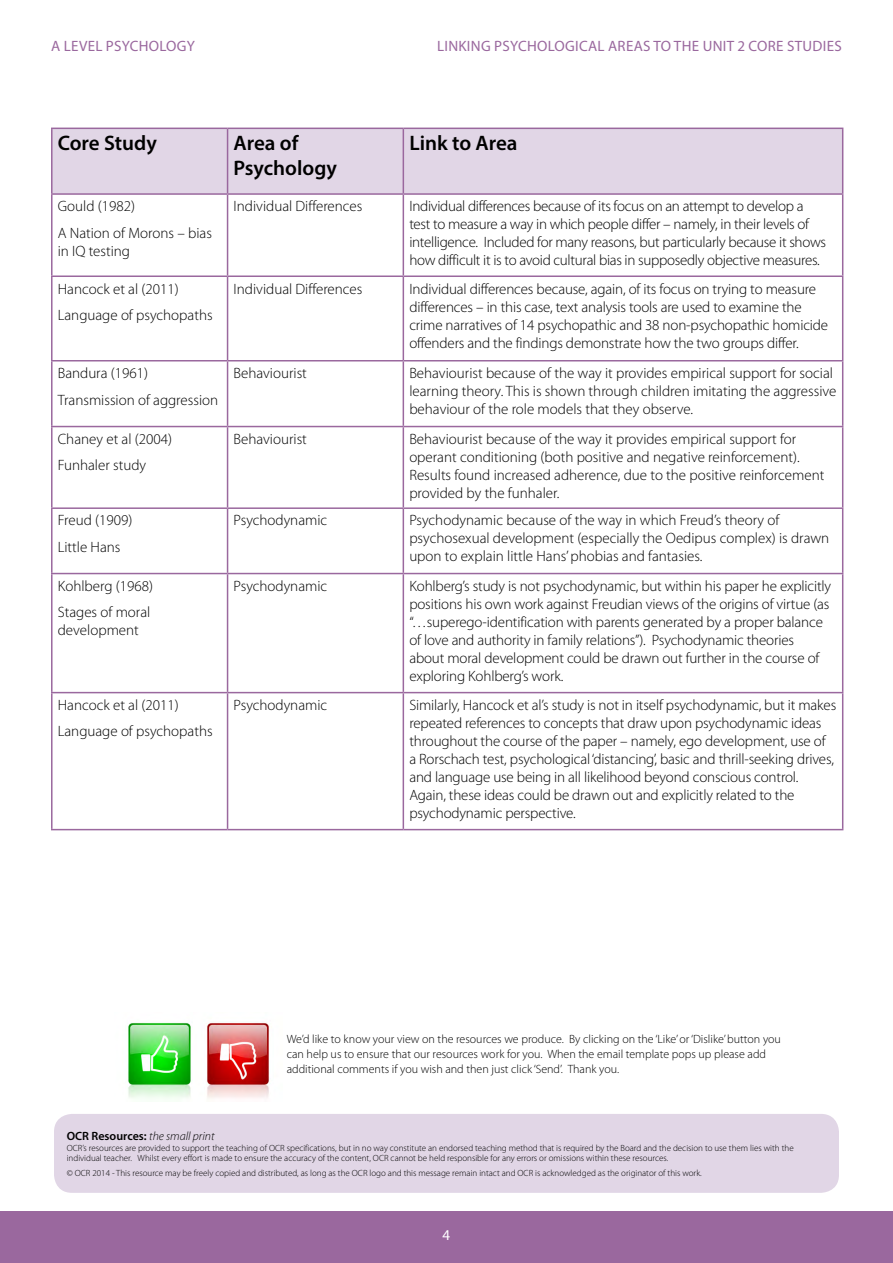
<style>
.page{position:relative;width:893px;height:1263px;background:#fff}
.page>*{position:absolute;margin:0;border:0;box-sizing:border-box;transform-origin:0 0}
.t1{font:600 21px/25.2px "Myriad Pro";color:#000}
.t2{font:300 15px/18px "Myriad Pro";letter-spacing:-.01em;color:#000}
.t3{font:15px "Myriad Pro";letter-spacing:.02em;color:#9a689e}
.t4{font:15px "Myriad Pro";color:#fff}
.t5{font:300 12px/15px "Myriad Pro";color:#000}
.Small_print_heading{font:600 12px "Myriad Pro";color:#000}
.Small_print{font:300 9px/10.8px "Myriad Pro";color:#000}
.s1{font-weight:300;font-style:italic}
</style>
<div class="page">
<div style="left:0;top:1211px;width:893px;height:52px;background:#9a689e"></div>
<div style="left:53px;top:129px;width:789px;height:64px;background:#e1d6e6"></div>
<hr style="left:51px;top:128px;width:177px;height:1px;background:#9a689e">
<hr style="left:51px;top:129px;width:2px;height:64px;background:#9a689e">
<hr style="left:228px;top:128px;width:175px;height:1px;background:#9a689e">
<hr style="left:227px;top:129px;width:1px;height:64px;background:#9a689e">
<hr style="left:403px;top:128px;width:440px;height:1px;background:#9a689e">
<hr style="left:403px;top:129px;width:1px;height:64px;background:#9a689e">
<hr style="left:842px;top:129px;width:1px;height:64px;background:#9a689e">
<hr style="left:51px;top:193px;width:177px;height:2px;background:#9a689e">
<hr style="left:228px;top:193px;width:175px;height:2px;background:#9a689e">
<hr style="left:403px;top:193px;width:440px;height:2px;background:#9a689e">
<hr style="left:51px;top:195px;width:2px;height:80px;background:#9a689e">
<hr style="left:227px;top:195px;width:1px;height:80px;background:#9a689e">
<hr style="left:403px;top:195px;width:1px;height:80px;background:#9a689e">
<hr style="left:842px;top:195px;width:1px;height:80px;background:#9a689e">
<hr style="left:51px;top:275px;width:177px;height:2px;background:#9a689e">
<hr style="left:51px;top:277px;width:2px;height:83px;background:#9a689e">
<hr style="left:228px;top:275px;width:175px;height:2px;background:#9a689e">
<hr style="left:227px;top:277px;width:1px;height:83px;background:#9a689e">
<hr style="left:403px;top:275px;width:440px;height:2px;background:#9a689e">
<hr style="left:403px;top:277px;width:1px;height:83px;background:#9a689e">
<hr style="left:842px;top:277px;width:1px;height:83px;background:#9a689e">
<hr style="left:51px;top:360px;width:177px;height:1px;background:#9a689e">
<hr style="left:51px;top:361px;width:2px;height:65px;background:#9a689e">
<hr style="left:228px;top:360px;width:175px;height:1px;background:#9a689e">
<hr style="left:227px;top:361px;width:1px;height:65px;background:#9a689e">
<hr style="left:403px;top:360px;width:440px;height:1px;background:#9a689e">
<hr style="left:403px;top:361px;width:1px;height:65px;background:#9a689e">
<hr style="left:842px;top:361px;width:1px;height:65px;background:#9a689e">
<hr style="left:51px;top:426px;width:177px;height:1px;background:#9a689e">
<hr style="left:51px;top:427px;width:2px;height:80px;background:#9a689e">
<hr style="left:228px;top:426px;width:175px;height:1px;background:#9a689e">
<hr style="left:227px;top:427px;width:1px;height:80px;background:#9a689e">
<hr style="left:403px;top:426px;width:440px;height:1px;background:#9a689e">
<hr style="left:403px;top:427px;width:1px;height:80px;background:#9a689e">
<hr style="left:842px;top:427px;width:1px;height:80px;background:#9a689e">
<hr style="left:51px;top:507px;width:177px;height:2px;background:#9a689e">
<hr style="left:51px;top:509px;width:2px;height:64px;background:#9a689e">
<hr style="left:228px;top:507px;width:175px;height:2px;background:#9a689e">
<hr style="left:227px;top:509px;width:1px;height:64px;background:#9a689e">
<hr style="left:403px;top:507px;width:440px;height:2px;background:#9a689e">
<hr style="left:403px;top:509px;width:1px;height:64px;background:#9a689e">
<hr style="left:842px;top:509px;width:1px;height:64px;background:#9a689e">
<hr style="left:51px;top:573px;width:177px;height:1px;background:#9a689e">
<hr style="left:51px;top:574px;width:2px;height:118px;background:#9a689e">
<hr style="left:228px;top:573px;width:175px;height:1px;background:#9a689e">
<hr style="left:227px;top:574px;width:1px;height:118px;background:#9a689e">
<hr style="left:403px;top:573px;width:440px;height:1px;background:#9a689e">
<hr style="left:403px;top:574px;width:1px;height:118px;background:#9a689e">
<hr style="left:842px;top:574px;width:1px;height:118px;background:#9a689e">
<hr style="left:51px;top:692px;width:177px;height:1px;background:#9a689e">
<hr style="left:51px;top:693px;width:2px;height:136px;background:#9a689e">
<hr style="left:228px;top:692px;width:175px;height:1px;background:#9a689e">
<hr style="left:227px;top:693px;width:1px;height:136px;background:#9a689e">
<hr style="left:403px;top:692px;width:440px;height:1px;background:#9a689e">
<hr style="left:403px;top:693px;width:1px;height:136px;background:#9a689e">
<hr style="left:842px;top:693px;width:1px;height:136px;background:#9a689e">
<hr style="left:51px;top:829px;width:177px;height:1px;background:#9a689e">
<hr style="left:228px;top:829px;width:175px;height:1px;background:#9a689e">
<hr style="left:403px;top:829px;width:440px;height:1px;background:#9a689e">
<div style="left:54px;top:1114px;width:785px;height:79px;background:#e1d6e6;border-radius:18px"></div>
<img style="left:128px;top:1022px;width:63px;height:77px">
<img style="left:207px;top:1023px;width:63px;height:76px">
<p class="t3" style="left:51px;top:37px;width:145px">A LEVEL PSYCHOLOGY</p>
<p class="t3" style="left:437px;top:37px;width:406px">LINKING PSYCHOLOGICAL AREAS TO THE UNIT 2 CORE STUDIES</p>
<h1 class="t1" style="left:58px;top:130px;width:101px">Core Study</h1>
<h1 class="t1" style="left:234px;top:130px;width:105px">Area of<br>Psychology</h1>
<h1 class="t1" style="left:409px;top:130px;width:110px">Link to Area</h1>
<p class="t2" style="left:58px;top:193px;width:156px;line-height:26.5px">Gould (1982)<br>A Nation of Morons – bias</p>
<p class="t2" style="left:58px;top:242px;width:74px">in IQ testing</p>
<p class="t2" style="left:234px;top:198px;width:130px">Individual Differences</p>
<p class="t2" style="left:409px;top:198px;width:418px">Individual differences because of its focus on an attempt to develop a test to measure a way in which people differ – namely, in their levels of intelligence. Included for many reasons, but particularly because it shows how difficult it is to avoid cultural bias in supposedly objective measures.</p>
<p class="t2" style="left:58px;top:275px;width:156px;line-height:26.5px">Hancock et al (2011)<br>Language of psychopaths</p>
<p class="t2" style="left:234px;top:280px;width:130px">Individual Differences</p>
<p class="t2" style="left:409px;top:280px;width:420px">Individual differences because, again, of its focus on trying to measure differences – in this case, text analysis tools are used to examine the crime narratives of 14 psychopathic and 38 non-psychopathic homicide offenders and the findings demonstrate how the two groups differ.</p>
<p class="t2" style="left:58px;top:360px;width:162px;line-height:26.5px">Bandura (1961)<br>Transmission of aggression</p>
<p class="t2" style="left:234px;top:364px;width:75px">Behaviourist</p>
<p class="t2" style="left:409px;top:364px;width:429px">Behaviourist because of the way it provides empirical support for social learning theory. This is shown through children imitating the aggressive behaviour of the role models that they observe.</p>
<p class="t2" style="left:58px;top:426px;width:116px;line-height:26.5px">Chaney et al (2004)<br>Funhaler study</p>
<p class="t2" style="left:234px;top:430px;width:75px">Behaviourist</p>
<p class="t2" style="left:409px;top:430px;width:416px">Behaviourist because of the way it provides empirical support for operant conditioning (both positive and negative reinforcement).<br>Results found increased adherence, due to the positive reinforcement provided by the funhaler.</p>
<p class="t2" style="left:58px;top:507px;width:76px;line-height:26.5px">Freud (1909)<br>Little Hans</p>
<p class="t2" style="left:234px;top:512px;width:95px">Psychodynamic</p>
<p class="t2" style="left:409px;top:512px;width:421px">Psychodynamic because of the way in which Freud’s theory of psychosexual development (especially the Oedipus complex) is drawn upon to explain little Hans’ phobias and fantasies.</p>
<p class="t2" style="left:58px;top:573px;width:97px;line-height:26.5px">Kohlberg (1968)<br>Stages of moral</p>
<p class="t2" style="left:58px;top:621px;width:83px">development</p>
<p class="t2" style="left:234px;top:577px;width:95px">Psychodynamic</p>
<p class="t2" style="left:409px;top:577px;width:423px">Kohlberg’s study is not psychodynamic, but within his paper he explicitly positions his own work against Freudian views of the origins of virtue (as “…superego-identification with parents generated by a proper balance of love and authority in family relations”). Psychodynamic theories about moral development could be drawn out further in the course of exploring Kohlberg’s work.</p>
<p class="t2" style="left:58px;top:692px;width:156px;line-height:26.5px">Hancock et al (2011)<br>Language of psychopaths</p>
<p class="t2" style="left:234px;top:696px;width:95px">Psychodynamic</p>
<p class="t2" style="left:409px;top:696px;width:428px">Similarly, Hancock et al’s study is not in itself psychodynamic, but it makes repeated references to concepts that draw upon psychodynamic ideas throughout the course of the paper – namely, ego development, use of<br>a Rorschach test, psychological ‘distancing’, basic and thrill-seeking drives, and language use being in all likelihood beyond conscious control.<br>Again, these ideas could be drawn out and explicitly related to the psychodynamic perspective.</p>
<p class="t5" style="left:287px;top:1031px;width:496px">We’d like to know your view on the resources we produce. By clicking on the ‘Like’ or ‘Dislike’ button you can help us to ensure that our resources work for you. When the email template pops up please add additional comments if you wish and then just click ‘Send’. Thank you.</p>
<h6 class="Small_print_heading" style="left:67px;top:1128px;width:149px">OCR Resources: <span class="s1">the small print</span></h6>
<p class="Small_print" style="left:67px;top:1142px;width:728px">OCR’s resources are provided to support the teaching of OCR specifications, but in no way constitute an endorsed teaching method that is required by the Board and the decision to use them lies with the individual teacher. Whilst every effort is made to ensure the accuracy of the content, OCR cannot be held responsible for any errors or omissions within these resources.</p>
<p class="Small_print" style="left:67px;top:1167px;width:637px">© OCR 2014 - This resource may be freely copied and distributed, as long as the OCR logo and this message remain intact and OCR is acknowledged as the originator of this work.</p>
<p class="t4" style="left:443px;top:1226px;width:9px">4</p>
</div>
